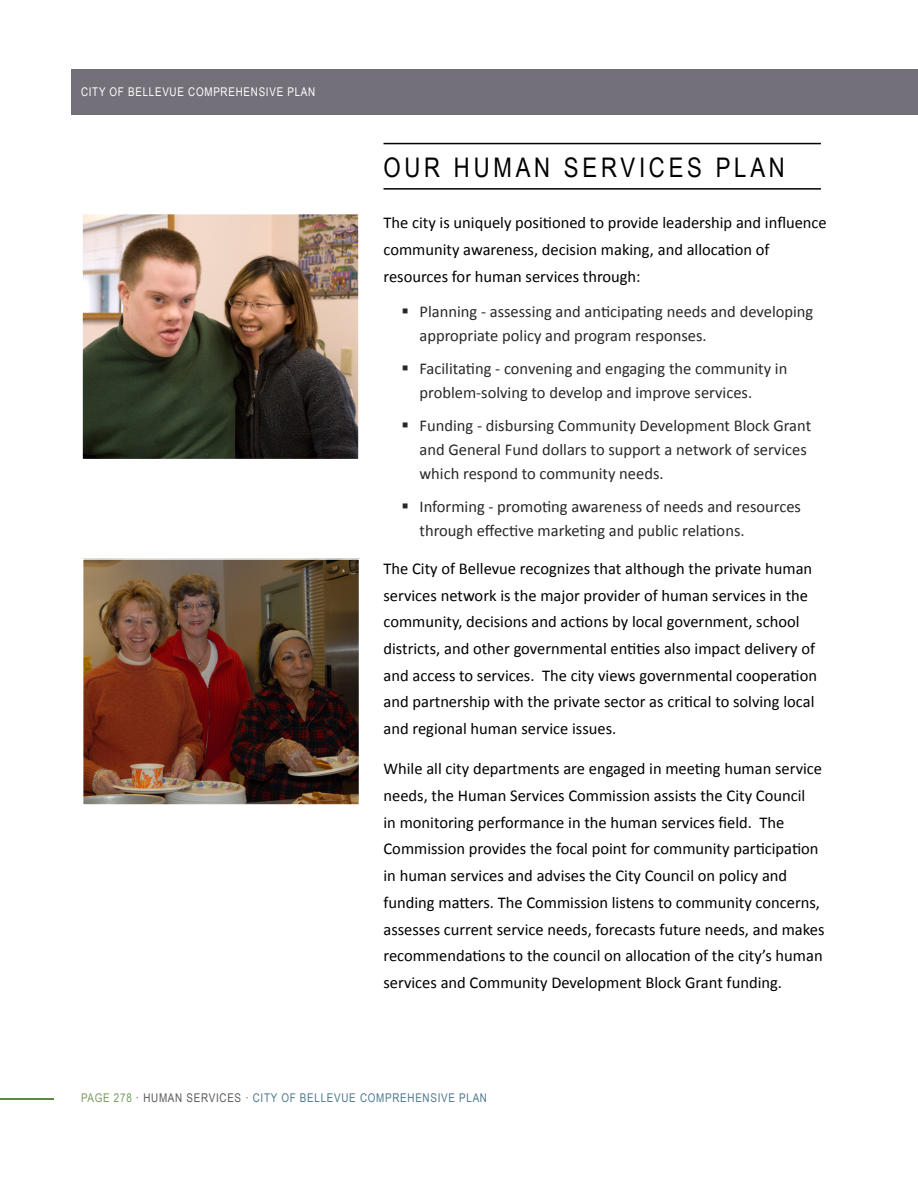
<style>
.page{position:relative;width:918px;height:1188px;background:#fff}
.page>*{position:absolute;margin:0;border:0;box-sizing:border-box;transform-origin:0 0}
.Heading_1{font:27px "Arial Narrow";letter-spacing:.14em;color:#000}
.Body_text{font:16.5px/26.7px "Calibri";color:#000}
.t1{font:16.5px/24px "Calibri";color:#292829}
.t2{font:12px "Arial Narrow";letter-spacing:.06em;color:#4e788e}
.t3{font:12px "Arial Narrow";letter-spacing:.06em;color:#fff}
.s1{color:#7a9c5e}
.s2{color:#58595b}
</style>
<div class="page">
<div style="left:71px;top:69px;width:847px;height:45px;background:#73707a"></div>
<hr style="left:0;top:1098px;width:54px;height:1px;background:#598b44">
<hr style="left:384px;top:143px;width:437px;height:1px;background:#000">
<hr style="left:384px;top:188px;width:437px;height:2px;background:#000">
<img style="left:84px;top:216px;width:273px;height:241px">
<div style="left:81px;top:213px;width:279px;height:247px;border:2px solid #fff"></div>
<img style="left:85px;top:561px;width:272px;height:242px">
<div style="left:82px;top:558px;width:278px;height:248px;border:2px solid #fff"></div>
<p class="t3" style="left:81px;top:83px;width:236px">CITY OF BELLEVUE COMPREHENSIVE PLAN</p>
<p class="Heading_1" style="left:384px;top:148px;width:403px">OUR HUMAN SERVICES PLAN</p>
<p class="Body_text" style="left:384px;top:210px;width:445px">The city is uniquely positioned to provide leadership and influence community awareness, decision making, and allocation of resources for human services through:</p>
<p class="t1" style="left:420px;top:300px;width:395px">Planning - assessing and anticipating needs and developing appropriate policy and program responses.</p>
<p class="t1" style="left:420px;top:357px;width:369px">Facilitating - convening and engaging the community in problem-solving to develop and improve services.</p>
<p class="t1" style="left:420px;top:414px;width:393px">Funding - disbursing Community Development Block Grant and General Fund dollars to support a network of services which respond to community needs.</p>
<p class="t1" style="left:420px;top:495px;width:383px">Informing - promoting awareness of needs and resources through effective marketing and public relations.</p>
<p class="Body_text" style="left:384px;top:555px;width:435px">The City of Bellevue recognizes that although the private human services network is the major provider of human services in the community, decisions and actions by local government, school districts, and other governmental entities also impact delivery of and access to services. The city views governmental cooperation and partnership with the private sector as critical to solving local and regional human service issues.</p>
<p class="Body_text" style="left:384px;top:756px;width:443px">While all city departments are engaged in meeting human service needs, the Human Services Commission assists the City Council<br>in monitoring performance in the human services field. The Commission provides the focal point for community participation in human services and advises the City Council on policy and funding matters. The Commission listens to community concerns, assesses current service needs, forecasts future needs, and makes recommendations to the council on allocation of the city’s human services and Community Development Block Grant funding.</p>
<p class="t2" style="left:81px;top:1089px;width:408px"><span class="s1">PAGE 278</span> <span class="s2">· HUMAN SERVICES ·</span> CITY OF BELLEVUE COMPREHENSIVE PLAN</p>
</div>
